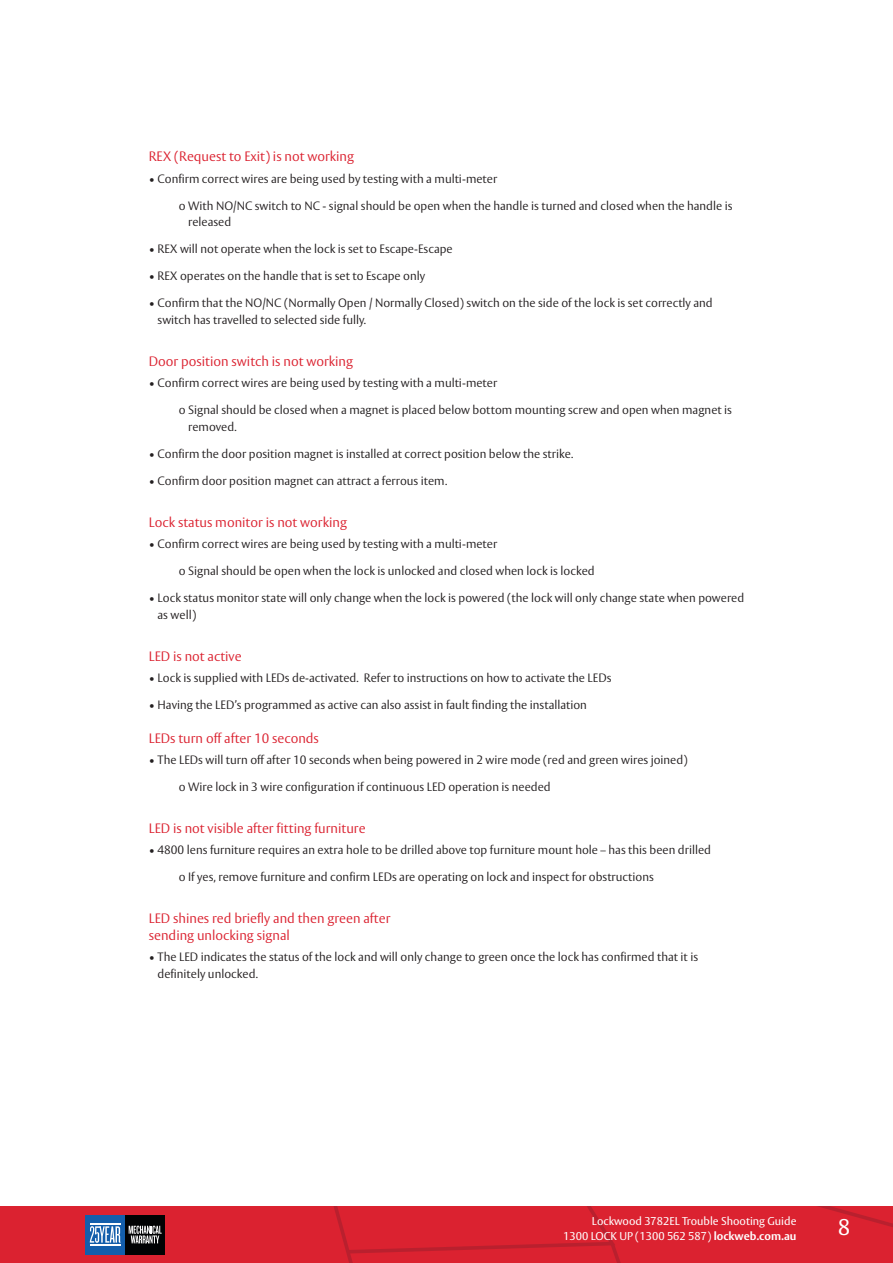
<style>
.page{position:relative;width:893px;height:1263px;background:#fff}
.page>*{position:absolute;margin:0;border:0;box-sizing:border-box;transform-origin:0 0}
.t1{font:22.5px "ASSA Vesta";color:#fff}
.Body{font:300 13.5px/16.5px "ASSA Vesta";color:#db2230}
.Body-2{font:300 12px/16.8px "ASSA Vesta";color:#231f20}
.t2{font:11.25px/15px "ASSA Vesta";color:#fff;text-align:right}
.s1{font-weight:700}
</style>
<div class="page">
<svg style="left:0;top:1206px;width:893px;height:57px;background:#d02534"></svg>
<hr style="left:90px;top:1224px;width:30px;height:1px;background:#fff">
<hr style="left:90px;top:1244px;width:30px;height:1px;background:#fff">
<p class="Body" style="left:149px;top:149px;width:207px">REX (Request to Exit) is not working</p>
<p class="Body-2" style="left:149px;top:170px;width:350px">• Confirm correct wires are being used by testing with a multi-meter</p>
<p class="Body-2" style="left:188px;top:197px;width:546px;text-indent:-9px">o With NO/NC switch to NC - signal should be open when the handle is turned and closed when the handle is released</p>
<p class="Body-2" style="left:149px;top:241px;width:305px">• REX will not operate when the lock is set to Escape-Escape</p>
<p class="Body-2" style="left:149px;top:268px;width:278px">• REX operates on the handle that is set to Escape only</p>
<p class="Body-2" style="left:158px;top:295px;width:557px;text-indent:-9px">• Confirm that the NO/NC (Normally Open / Normally Closed) switch on the side of the lock is set correctly and switch has travelled to selected side fully.</p>
<p class="Body" style="left:149px;top:354px;width:206px">Door position switch is not working</p>
<p class="Body-2" style="left:149px;top:375px;width:350px">• Confirm correct wires are being used by testing with a multi-meter</p>
<p class="Body-2" style="left:188px;top:402px;width:545px;text-indent:-9px">o Signal should be closed when a magnet is placed below bottom mounting screw and open when magnet is removed.</p>
<p class="Body-2" style="left:149px;top:446px;width:426px">• Confirm the door position magnet is installed at correct position below the strike.</p>
<p class="Body-2" style="left:149px;top:473px;width:300px">• Confirm door position magnet can attract a ferrous item.</p>
<p class="Body" style="left:149px;top:515px;width:200px">Lock status monitor is not working</p>
<p class="Body-2" style="left:149px;top:536px;width:350px">• Confirm correct wires are being used by testing with a multi-meter</p>
<p class="Body-2" style="left:179px;top:563px;width:417px">o Signal should be open when the lock is unlocked and closed when lock is locked</p>
<p class="Body-2" style="left:158px;top:590px;width:588px;text-indent:-9px">• Lock status monitor state will only change when the lock is powered (the lock will only change state when powered as well)</p>
<p class="Body" style="left:149px;top:649px;width:94px">LED is not active</p>
<p class="Body-2" style="left:149px;top:670px;width:464px">• Lock is supplied with LEDs de-activated. Refer to instructions on how to activate the LEDs</p>
<p class="Body-2" style="left:149px;top:697px;width:440px">• Having the LED’s programmed as active can also assist in fault finding the installation</p>
<p class="Body" style="left:149px;top:731px;width:172px">LEDs turn off after 10 seconds</p>
<p class="Body-2" style="left:149px;top:752px;width:540px">• The LEDs will turn off after 10 seconds when being powered in 2 wire mode (red and green wires joined)</p>
<p class="Body-2" style="left:179px;top:779px;width:373px">o Wire lock in 3 wire configuration if continuous LED operation is needed</p>
<p class="Body" style="left:149px;top:821px;width:218px">LED is not visible after fitting furniture</p>
<p class="Body-2" style="left:149px;top:842px;width:564px">• 4800 lens furniture requires an extra hole to be drilled above top furniture mount hole – has this been drilled</p>
<p class="Body-2" style="left:179px;top:869px;width:476px">o If yes, remove furniture and confirm LEDs are operating on lock and inspect for obstructions</p>
<p class="Body" style="left:149px;top:911px;width:243px">LED shines red briefly and then green after sending unlocking signal</p>
<p class="Body-2" style="left:158px;top:949px;width:542px;text-indent:-9px">• The LED indicates the status of the lock and will only change to green once the lock has confirmed that it is definitely unlocked.</p>
<p class="t2" style="left:563px;top:1214px;width:235px">Lockwood 3782EL Trouble Shooting Guide<br>1300 LOCK UP (1300 562 587) <span class="s1">lockweb.com.au</span></p>
<h1 class="t1" style="left:838px;top:1214px;width:14px">8</h1>
</div>
